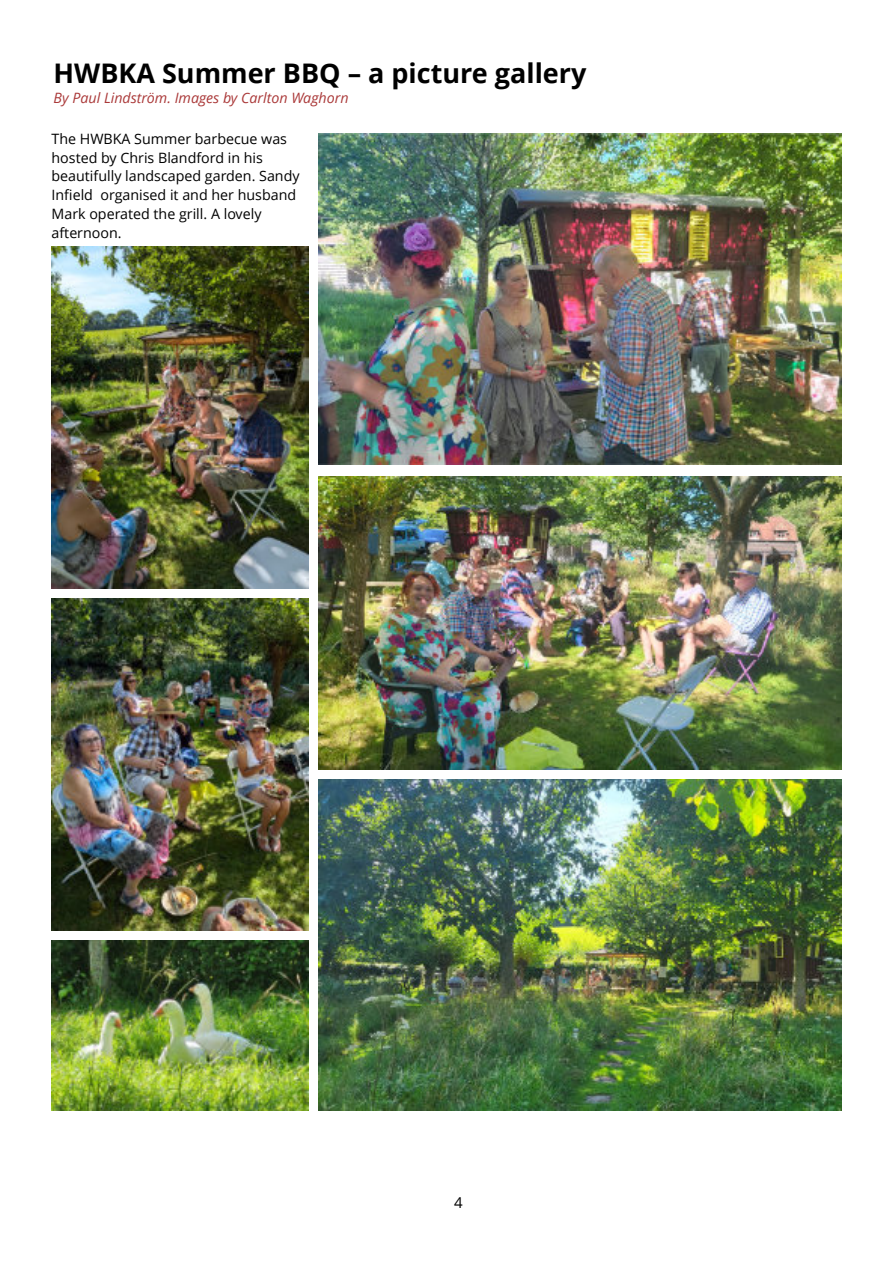
<style>
.page{position:relative;width:893px;height:1263px;background:#fff}
.page>*{position:absolute;margin:0;border:0;box-sizing:border-box;transform-origin:0 0}
.t1{font:700 27px "Open Sans";color:#000}
.t2{font:15px "Open Sans";color:#000}
.t3{font:14.25px/18.8px "Open Sans";color:#000}
.t4{font:italic 14.25px "Open Sans";color:#aa3939}
</style>
<div class="page">
<img style="left:319px;top:779px;width:522px;height:331px">
<img style="left:319px;top:476px;width:522px;height:293px">
<img style="left:52px;top:941px;width:256px;height:169px">
<img style="left:52px;top:246px;width:256px;height:342px">
<img style="left:319px;top:133px;width:522px;height:331px">
<img style="left:52px;top:599px;width:256px;height:331px">
<h1 class="t1" style="left:54px;top:63px;width:534px">HWBKA Summer BBQ – a picture gallery</h1>
<p class="t4" style="left:54px;top:92px;width:296px">By Paul Lindström. Images by Carlton Waghorn</p>
<p class="t3" style="left:52px;top:131px;width:250px">The HWBKA Summer barbecue was hosted by Chris Blandford in his beautifully landscaped garden. Sandy<br>Infield organised it and her husband<br>Mark operated the grill. A lovely afternoon.</p>
<p class="t2" style="left:454px;top:1197px;width:10px">4</p>
</div>
